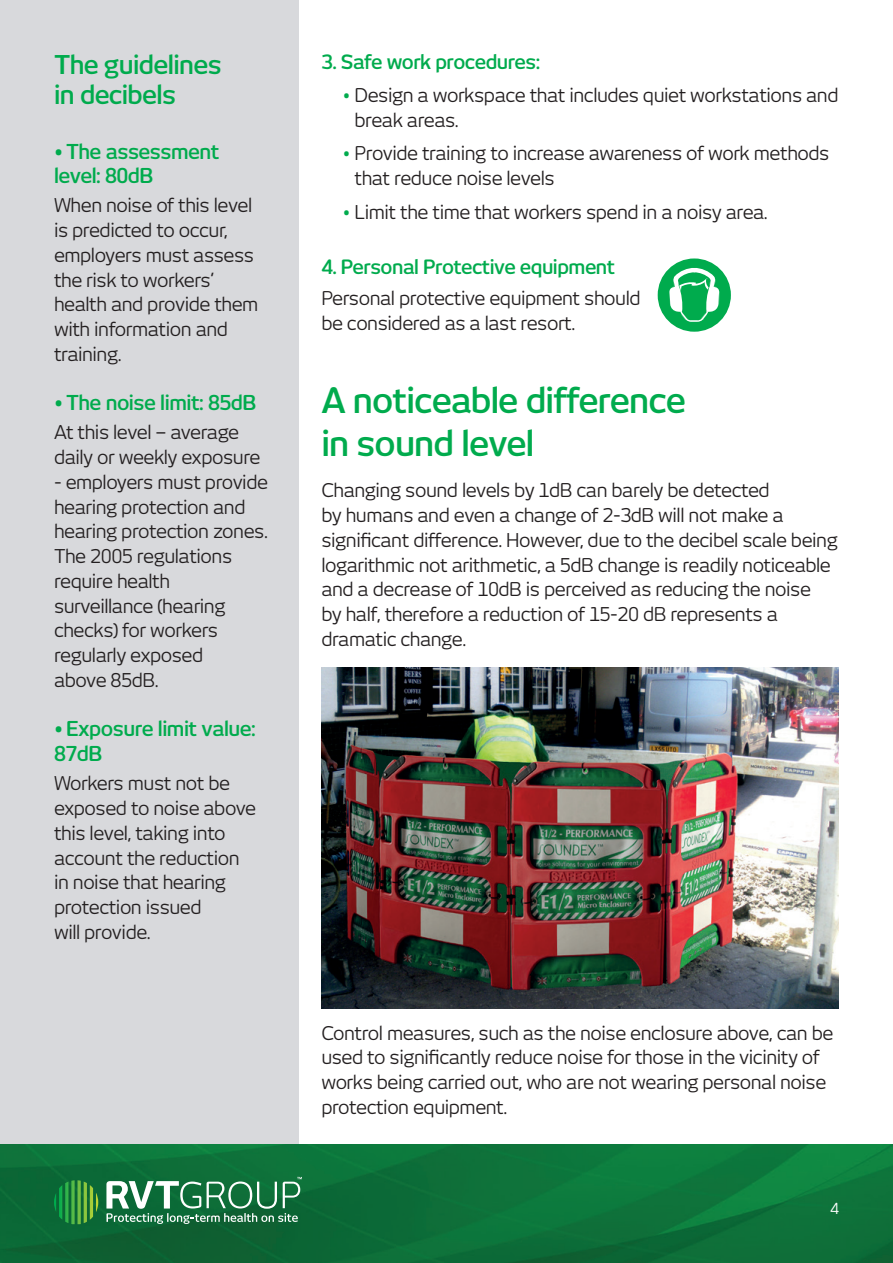
<style>
.page{position:relative;width:893px;height:1263px;background:#fff}
.page>*{position:absolute;margin:0;border:0;box-sizing:border-box;transform-origin:0 0}
.t1{font:600 34.5px/43.5px "New June";letter-spacing:-.025em;color:#00ab4d}
.t2{font:600 25.5px/30px "New June";letter-spacing:-.025em;color:#00ab4d}
.t3{font:600 20.25px/24.8px "New June";letter-spacing:-.025em;color:#00ab4d}
.t4{font:600 19.5px "New June";letter-spacing:-.025em;color:#00ab4d}
.t5{font:18.75px/24.8px "New June";letter-spacing:-.025em;color:#231f20}
.t6{font:15px "New June";color:#fff}
.s1{color:#00ab4d}
</style>
<div class="page">
<div style="left:0;top:0;width:299px;height:1144px;background:#d8d9dc"></div>
<img style="left:0;top:1144px;width:893px;height:119px">
<svg style="left:106px;top:1177px;width:196px;height:47px;background:#488e68"></svg>
<svg style="left:54px;top:1180px;width:44px;height:44px;background:#2d8b3b"></svg>
<div style="left:658px;top:258px;width:73px;height:74px;background:#00ab4d;border-radius:50%"></div>
<svg style="left:669px;top:268px;width:50px;height:54px"></svg>
<img style="left:321px;top:667px;width:518px;height:341px">
<h2 class="t2" style="left:54px;top:49px;width:169px">The guidelines in decibels</h2>
<p class="t3" style="left:54px;top:139px;width:167px">• The assessment level: 80dB</p>
<p class="t5" style="left:54px;top:193px;width:206px">When noise of this level is predicted to occur, employers must assess the risk to workers’ health and provide them with information and training.</p>
<p class="t3" style="left:54px;top:390px;width:204px">• The noise limit: 85dB</p>
<p class="t5" style="left:54px;top:420px;width:208px">At this level – average daily or weekly exposure</p>
<p class="t5" style="left:54px;top:469px;width:216px">- employers must provide hearing protection and hearing protection zones.<br>The 2005 regulations require health surveillance (hearing checks) for workers regularly exposed<br>above 85dB.</p>
<p class="t3" style="left:54px;top:716px;width:203px">• Exposure limit value:<br>87dB</p>
<p class="t5" style="left:54px;top:771px;width:204px">Workers must not be exposed to noise above this level, taking into account the reduction in noise that hearing protection issued<br>will provide.</p>
<p class="t4" style="left:321px;top:51px;width:220px">3. Safe work procedures:</p>
<p class="t5" style="left:354px;top:83px;width:486px;text-indent:-12px"><span class="s1">•</span> Design a workspace that includes quiet workstations and break areas.</p>
<p class="t5" style="left:354px;top:141px;width:476px;text-indent:-12px"><span class="s1">•</span> Provide training to increase awareness of work methods that reduce noise levels</p>
<p class="t5" style="left:343px;top:199px;width:427px"><span class="s1">•</span> Limit the time that workers spend in a noisy area.</p>
<p class="t4" style="left:321px;top:256px;width:295px">4. Personal Protective equipment</p>
<p class="t5" style="left:321px;top:286px;width:321px">Personal protective equipment should be considered as a last resort.</p>
<h1 class="t1" style="left:321px;top:378px;width:366px">A noticeable difference in sound level</h1>
<p class="t5" style="left:321px;top:478px;width:518px">Changing sound levels by 1dB can barely be detected<br>by humans and even a change of 2-3dB will not make a significant difference. However, due to the decibel scale being logarithmic not arithmetic, a 5dB change is readily noticeable and a decrease of 10dB is perceived as reducing the noise<br>by half, therefore a reduction of 15‑20 dB represents a dramatic change.</p>
<p class="t5" style="left:321px;top:1020px;width:514px">Control measures, such as the noise enclosure above, can be used to significantly reduce noise for those in the vicinity of works being carried out, who are not wearing personal noise protection equipment.</p>
<p class="t6" style="left:830px;top:1200px;width:10px">4</p>
</div>
